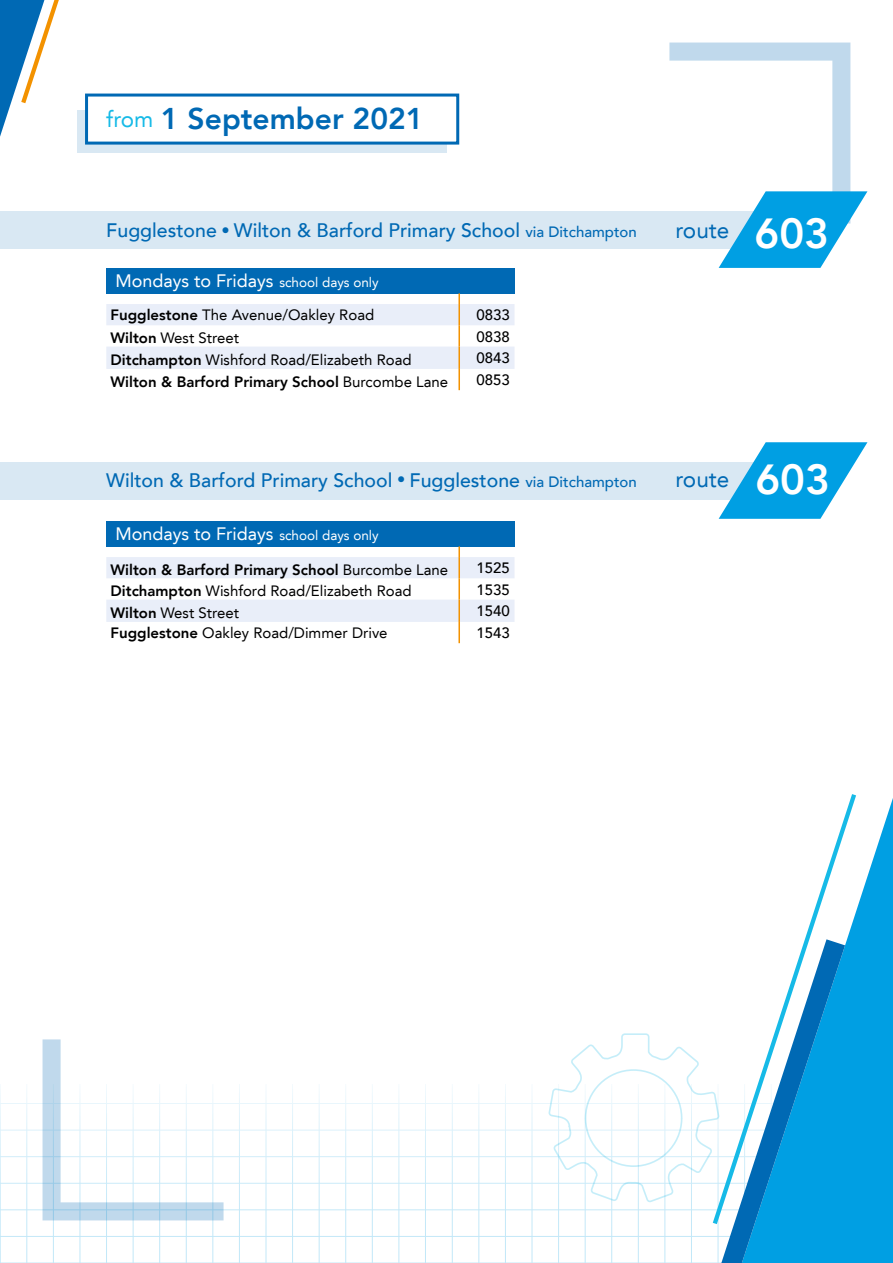
<style>
.page{position:relative;width:893px;height:1263px;background:#fff}
.page>*{position:absolute;margin:0;border:0;box-sizing:border-box;transform-origin:0 0}
.t1{font:800 30px "Avenir LT";color:#0069b4}
.t2{font:22.5px "Avenir LT";color:#0069b4}
.t3{font:500 19.5px "Avenir LT";color:#0069b4}
.t4{font:18px "Avenir LT";color:#fff}
.t5{font:15px "Avenir LT";color:#000}
.t6{font:800 15px "Avenir LT";color:#000}
.t7{font:500 15px "Avenir LT";color:#000}
.s1{font-weight:400;font-size:22.5px;color:#16bae7}
.s2{font-size:16.5px}
.s3{font-size:15px}
.s4{font-weight:800;font-size:42px;color:#fff}
.s5{font-size:13.5px}
.s6{font-weight:800}
.s7{font-weight:400}
</style>
<div class="page">
<hr style="left:0;top:1103px;width:891px;height:1px;background:#009fe3">
<hr style="left:0;top:1130px;width:891px;height:1px;background:#009fe3">
<hr style="left:0;top:1156px;width:891px;height:1px;background:#009fe3">
<hr style="left:0;top:1183px;width:891px;height:1px;background:#009fe3">
<hr style="left:0;top:1209px;width:891px;height:1px;background:#009fe3">
<hr style="left:0;top:1236px;width:891px;height:1px;background:#009fe3">
<hr style="left:0;top:1262px;width:891px;height:1px;background:#009fe3">
<hr style="left:425px;top:1084px;width:1px;height:179px;background:#009fe3">
<hr style="left:399px;top:1084px;width:1px;height:179px;background:#009fe3">
<hr style="left:372px;top:1084px;width:1px;height:179px;background:#009fe3">
<hr style="left:345px;top:1084px;width:1px;height:179px;background:#009fe3">
<hr style="left:319px;top:1084px;width:1px;height:179px;background:#009fe3">
<hr style="left:292px;top:1084px;width:1px;height:179px;background:#009fe3">
<hr style="left:266px;top:1084px;width:1px;height:179px;background:#009fe3">
<hr style="left:239px;top:1084px;width:1px;height:179px;background:#009fe3">
<hr style="left:213px;top:1084px;width:1px;height:179px;background:#009fe3">
<hr style="left:186px;top:1084px;width:1px;height:179px;background:#009fe3">
<hr style="left:159px;top:1084px;width:1px;height:179px;background:#009fe3">
<hr style="left:133px;top:1084px;width:1px;height:179px;background:#009fe3">
<hr style="left:106px;top:1084px;width:1px;height:179px;background:#009fe3">
<hr style="left:80px;top:1084px;width:1px;height:179px;background:#009fe3">
<hr style="left:53px;top:1084px;width:1px;height:179px;background:#009fe3">
<hr style="left:27px;top:1084px;width:1px;height:179px;background:#009fe3">
<hr style="left:0;top:1084px;width:1px;height:179px;background:#009fe3">
<hr style="left:532px;top:1084px;width:1px;height:179px;background:#009fe3">
<hr style="left:505px;top:1084px;width:1px;height:179px;background:#009fe3">
<hr style="left:479px;top:1084px;width:1px;height:179px;background:#009fe3">
<hr style="left:452px;top:1084px;width:1px;height:179px;background:#009fe3">
<svg style="left:845px;top:798px;width:48px;height:465px;background:#1eaae6"></svg>
<svg style="left:805px;top:794px;width:51px;height:430px"></svg>
<svg style="left:0;top:0;width:59px;height:137px"></svg>
<svg style="left:43px;top:1039px;width:181px;height:181px"></svg>
<svg style="left:548px;top:939px;width:297px;height:324px"></svg>
<div style="left:106px;top:268px;width:408px;height:25px;background:#0069b4"></div>
<svg style="left:106px;top:293px;width:408px;height:76px"></svg>
<hr style="left:458px;top:304px;width:2px;height:21px;background:#f39200">
<hr style="left:458px;top:325px;width:2px;height:22px;background:#f39200">
<hr style="left:458px;top:347px;width:2px;height:22px;background:#f39200">
<hr style="left:458px;top:369px;width:2px;height:21px;background:#f39200">
<div style="left:106px;top:521px;width:408px;height:25px;background:#0069b4"></div>
<svg style="left:106px;top:546px;width:408px;height:76px"></svg>
<hr style="left:458px;top:557px;width:2px;height:21px;background:#f39200">
<hr style="left:458px;top:578px;width:2px;height:22px;background:#f39200">
<hr style="left:458px;top:600px;width:2px;height:22px;background:#f39200">
<hr style="left:458px;top:622px;width:2px;height:21px;background:#f39200">
<div style="left:0;top:211px;width:777px;height:37px;background:#d9e8f3"></div>
<svg style="left:669px;top:43px;width:198px;height:225px"></svg>
<div style="left:0;top:462px;width:787px;height:37px;background:#d9e8f3"></div>
<svg style="left:719px;top:442px;width:148px;height:77px"></svg>
<div style="left:77px;top:111px;width:369px;height:42px;background:#d9e8f3"></div>
<div style="left:85px;top:94px;width:374px;height:51px;background:#fff;border:3px solid #0069b4"></div>
<h1 class="t1" style="left:106px;top:101px;width:319px"><span class="s1">from</span> 1 September 2021</h1>
<h3 class="t3" style="left:106px;top:219px;width:532px">Fugglestone <span class="s2">•</span> Wilton &amp; Barford Primary School <span class="s3">via Ditchampton</span></h3>
<h2 class="t2" style="left:675px;top:217px;width:155px">route <span class="s4">603</span></h2>
<p class="t4" style="left:115px;top:270px;width:265px">Mondays to Fridays <span class="s5">school days only</span></p>
<p class="t5" style="left:111px;top:306px;width:265px"><span class="s6">Fugglestone</span> The Avenue/Oakley Road</p>
<p class="t7" style="left:477px;top:306px;width:35px">0833</p>
<p class="t5" style="left:111px;top:329px;width:130px"><span class="s6">Wilton</span> West Street</p>
<p class="t7" style="left:477px;top:328px;width:35px">0838</p>
<p class="t5" style="left:111px;top:351px;width:303px"><span class="s6">Ditchampton</span> Wishford Road/Elizabeth Road</p>
<p class="t7" style="left:477px;top:350px;width:35px">0843</p>
<p class="t6" style="left:111px;top:373px;width:339px">Wilton &amp; Barford Primary School <span class="s7">Burcombe Lane</span></p>
<p class="t7" style="left:477px;top:371px;width:35px">0853</p>
<h3 class="t3" style="left:106px;top:469px;width:532px">Wilton &amp; Barford Primary School <span class="s2">•</span> Fugglestone <span class="s3">via Ditchampton</span></h3>
<h2 class="t2" style="left:675px;top:466px;width:156px">route <span class="s4">603</span></h2>
<p class="t4" style="left:115px;top:523px;width:265px">Mondays to Fridays <span class="s5">school days only</span></p>
<p class="t6" style="left:111px;top:561px;width:339px">Wilton &amp; Barford Primary School <span class="s7">Burcombe Lane</span></p>
<p class="t7" style="left:477px;top:559px;width:35px">1525</p>
<p class="t5" style="left:111px;top:582px;width:303px"><span class="s6">Ditchampton</span> Wishford Road/Elizabeth Road</p>
<p class="t7" style="left:477px;top:581px;width:35px">1535</p>
<p class="t5" style="left:111px;top:604px;width:130px"><span class="s6">Wilton</span> West Street</p>
<p class="t7" style="left:477px;top:603px;width:35px">1540</p>
<p class="t5" style="left:111px;top:624px;width:279px"><span class="s6">Fugglestone</span> Oakley Road/Dimmer Drive</p>
<p class="t7" style="left:477px;top:624px;width:35px">1543</p>
</div>
